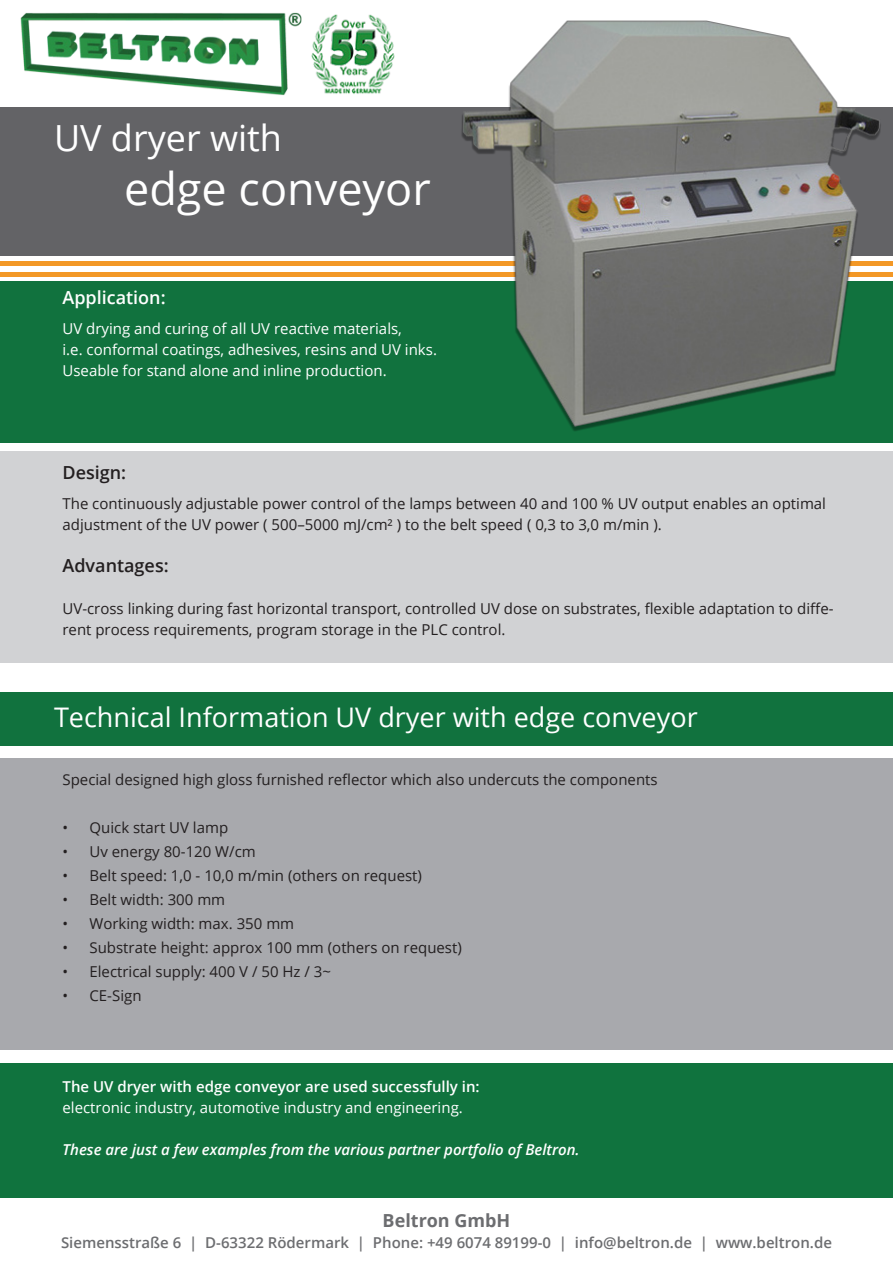
<style>
.page{position:relative;width:893px;height:1263px;background:#fff}
.page>*{position:absolute;margin:0;border:0;box-sizing:border-box;transform-origin:0 0}
.t1{font:45px "Open Sans";color:#fff}
.t2{font:36px "Open Sans";color:#fff}
.t3{font:27px "Open Sans";color:#fff}
.t4{font:600 18px "Open Sans";color:#231f20}
.t5{font:600 18px "Open Sans";color:#fff}
.t6{font:700 18px "Open Sans";color:#6c6d70}
.t7{font:15px/21px "Open Sans";color:#231f20}
.t8{font:15px "Open Sans";color:#fff}
.t9{font:600 15px "Open Sans";color:#6c6d70}
.t10{font:italic 600 15px "Open Sans";color:#fff}
.t11{font:600 15px "Open Sans";color:#fff}
</style>
<div class="page">
<div style="left:0;top:1064px;width:893px;height:134px;background:#10733e"></div>
<img style="left:20px;top:12px;width:375px;height:84px">
<div style="left:0;top:107px;width:893px;height:149px;background:#636366"></div>
<div style="left:0;top:281px;width:893px;height:162px;background:#11723e"></div>
<div style="left:0;top:692px;width:893px;height:54px;background:#11723e"></div>
<div style="left:0;top:758px;width:893px;height:292px;background:#a8a9ad"></div>
<div style="left:0;top:451px;width:893px;height:212px;background:#d1d2d4"></div>
<hr style="left:0;top:262px;width:893px;height:4px;background:#f39826">
<hr style="left:0;top:272px;width:893px;height:4px;background:#f39826">
<img style="left:446px;top:20px;width:447px;height:411px">
<p class="t2" style="left:54px;top:113px;width:230px">UV dryer with</p>
<p class="t1" style="left:124px;top:158px;width:308px">edge conveyor</p>
<p class="t5" style="left:63px;top:285px;width:105px">Application:</p>
<p class="t8" style="left:63px;top:318px;width:341px">UV drying and curing of all UV reactive materials,</p>
<p class="t8" style="left:63px;top:339px;width:376px">i.e. conformal coatings, adhesives, resins and UV inks.</p>
<p class="t8" style="left:63px;top:360px;width:326px">Useable for stand alone and inline production.</p>
<p class="t4" style="left:63px;top:460px;width:65px">Design:</p>
<p class="t7" style="left:63px;top:493px;width:765px">The continuously adjustable power control of the lamps between 40 and 100 % UV output enables an optimal adjustment of the UV power ( 500–5000 mJ/cm² ) to the belt speed ( 0,3 to 3,0 m/min ).</p>
<p class="t4" style="left:63px;top:553px;width:108px">Advantages:</p>
<p class="t7" style="left:63px;top:598px;width:772px">UV-cross linking during fast horizontal transport, controlled UV dose on substrates, flexible adaptation to diffe&shy;rent process requirements, program storage in the PLC control.</p>
<p class="t3" style="left:54px;top:699px;width:645px">Technical Information UV dryer with edge conveyor</p>
<p class="t7" style="left:63px;top:769px;width:597px">Special designed high gloss furnished reflector which also undercuts the components</p>
<p class="t7" style="left:63px;top:817px;width:167px">• Quick start UV lamp</p>
<p class="t7" style="left:63px;top:841px;width:195px">• Uv energy 80-120 W/cm</p>
<p class="t7" style="left:63px;top:865px;width:361px">• Belt speed: 1,0 - 10,0 m/min (others on request)</p>
<p class="t7" style="left:63px;top:889px;width:164px">• Belt width: 300 mm</p>
<p class="t7" style="left:63px;top:913px;width:233px">• Working width: max. 350 mm</p>
<p class="t7" style="left:63px;top:937px;width:401px">• Substrate height: approx 100 mm (others on request)</p>
<p class="t7" style="left:63px;top:961px;width:270px">• Electrical supply: 400 V / 50 Hz / 3~</p>
<p class="t7" style="left:63px;top:985px;width:81px">• CE-Sign</p>
<p class="t11" style="left:63px;top:1076px;width:419px">The UV dryer with edge conveyor are used successfully in:</p>
<p class="t8" style="left:63px;top:1097px;width:402px">electronic industry, automotive industry and engineering.</p>
<p class="t10" style="left:63px;top:1139px;width:519px">These are just a few examples from the various partner portfolio of Beltron.</p>
<p class="t6" style="left:383px;top:1208px;width:129px">Beltron GmbH</p>
<p class="t9" style="left:61px;top:1232px;width:772px">Siemensstraße 6 | D-63322 Rödermark | Phone: +49 6074 89199-0 | info@beltron.de | www.beltron.de</p>
</div>
